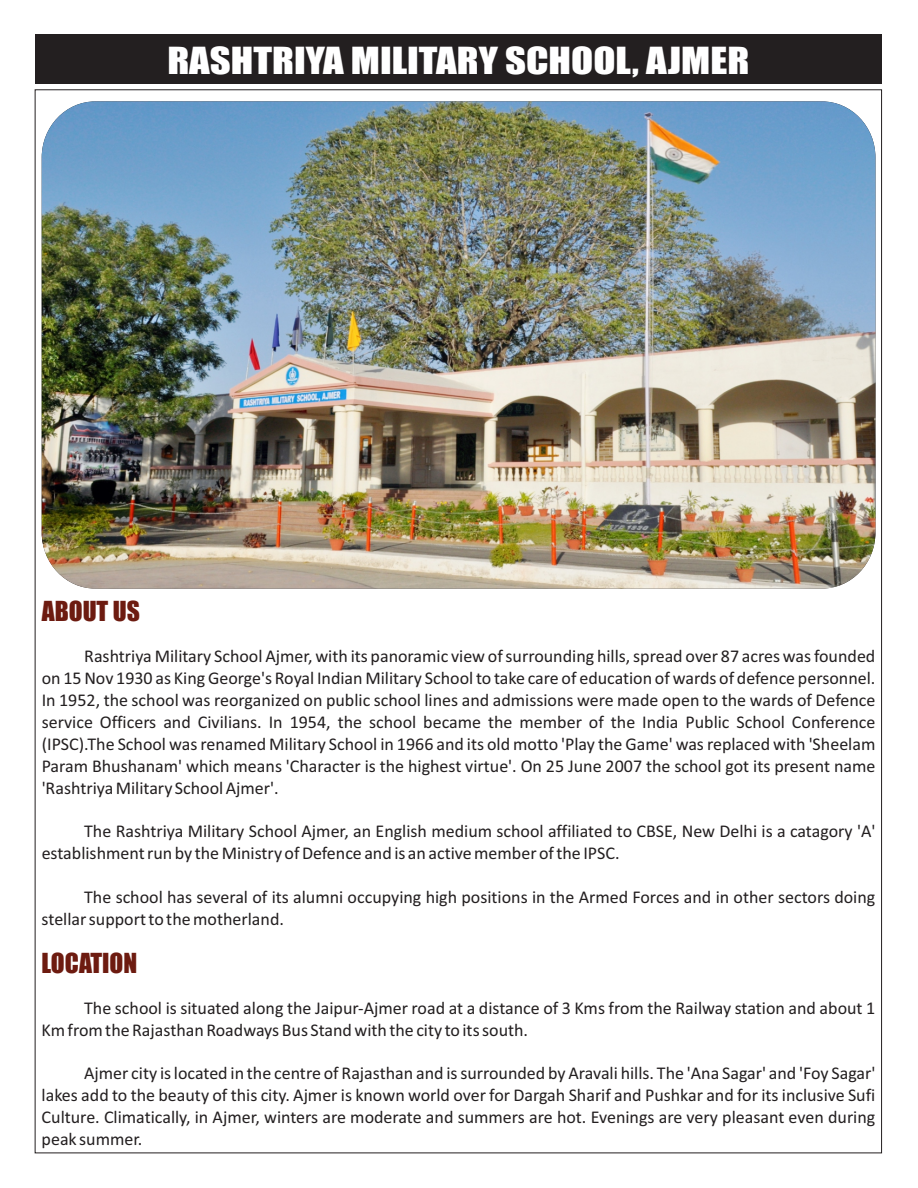
<style>
.page{position:relative;width:918px;height:1188px;background:#fff}
.page>*{position:absolute;margin:0;border:0;box-sizing:border-box;transform-origin:0 0}
.t1{font:34.5px "Impact";color:#fff;scale:1.18 1}
.t2{font:25.5px "Impact";color:#6d1b10}
.t3{font:18px/21.9px "Calibri";color:#231f20}
</style>
<div class="page">
<img style="left:42px;top:101px;width:833px;height:488px;border-radius:55px">
<div style="left:35px;top:34px;width:847px;height:49px;background:#231f20"></div>
<h1 class="t1" style="left:167px;top:47px;width:495px">RASHTRIYA MILITARY SCHOOL, AJMER</h1>
<h2 class="t2" style="left:42px;top:601px;width:100px">ABOUT US</h2>
<p class="t3" style="left:42px;top:646px;width:835px;text-align:justify;text-indent:43px">Rashtriya Military School Ajmer, with its panoramic view of surrounding hills, spread over 87 acres was founded on 15 Nov 1930 as King George's Royal Indian Military School to take care of education of wards of defence personnel.<br>In 1952, the school was reorganized on public school lines and admissions were made open to the wards of Defence service Officers and Civilians. In 1954, the school became the member of the India Public School Conference (IPSC).The School was renamed Military School in 1966 and its old motto 'Play the Game' was replaced with 'Sheelam Param Bhushanam' which means 'Character is the highest virtue'. On 25 June 2007 the school got its present name 'Rashtriya Military School Ajmer'.</p>
<p class="t3" style="left:42px;top:822px;width:835px;text-indent:43px">The Rashtriya Military School Ajmer, an English medium school affiliated to CBSE, New Delhi is a catagory 'A' establishment run by the Ministry of Defence and is an active member of the IPSC.</p>
<p class="t3" style="left:42px;top:888px;width:835px;text-indent:43px">The school has several of its alumni occupying high positions in the Armed Forces and in other sectors doing stellar support to the motherland.</p>
<h2 class="t2" style="left:42px;top:953px;width:97px">LOCATION</h2>
<p class="t3" style="left:42px;top:998px;width:835px;text-indent:43px">The school is situated along the Jaipur-Ajmer road at a distance of 3 Kms from the Railway station and about 1<br>Km from the Rajasthan Roadways Bus Stand with the city to its south.</p>
<p class="t3" style="left:42px;top:1064px;width:835px;text-align:justify;text-indent:43px">Ajmer city is located in the centre of Rajasthan and is surrounded by Aravali hills. The 'Ana Sagar' and 'Foy Sagar' lakes add to the beauty of this city. Ajmer is known world over for Dargah Sharif and Pushkar and for its inclusive Sufi Culture. Climatically, in Ajmer, winters are moderate and summers are hot. Evenings are very pleasant even during peak summer.</p>
</div>
